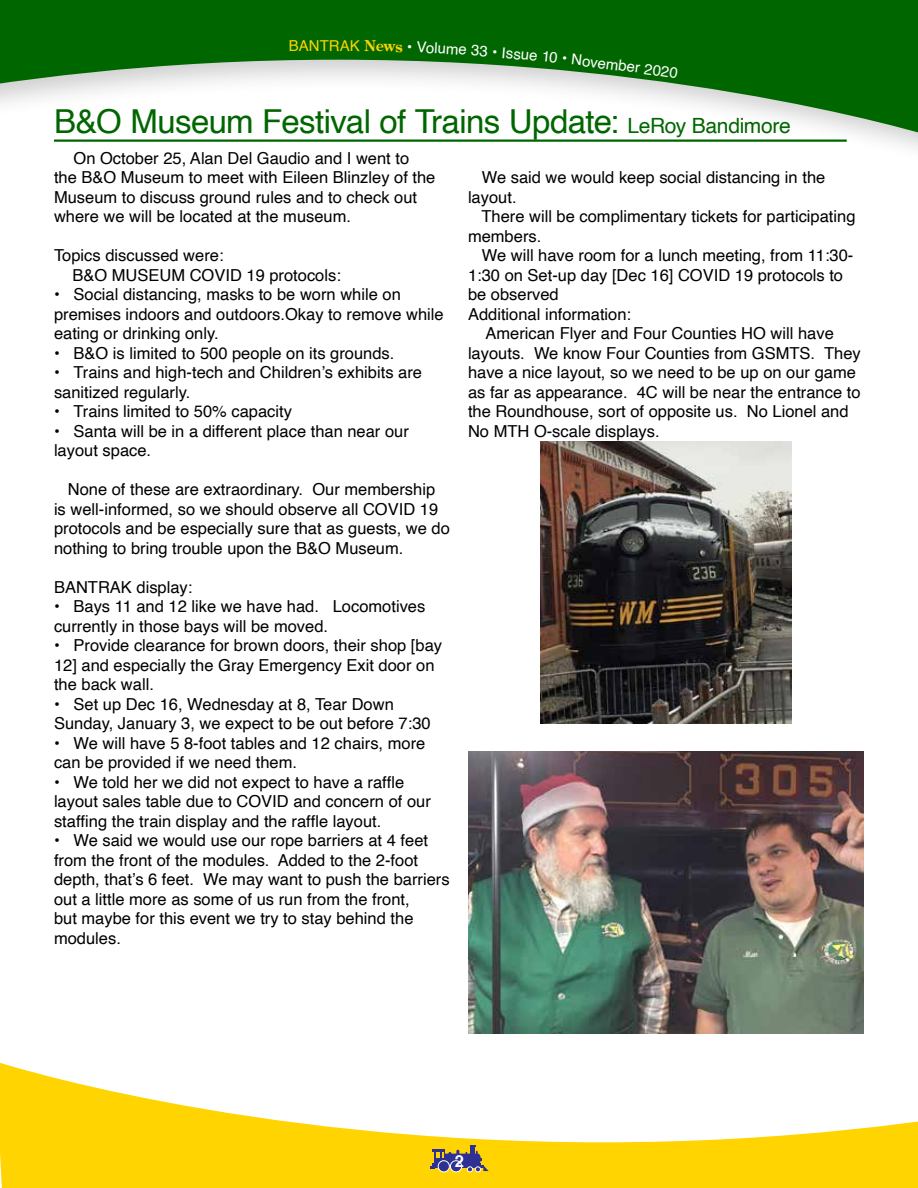
<style>
.page{position:relative;width:918px;height:1188px;background:#fff}
.page>*{position:absolute;margin:0;border:0;box-sizing:border-box;transform-origin:0 0}
.t1{font:33px "Helvetica";letter-spacing:-.02em;color:#060}
.t2{font:16.5px/19.5px "Helvetica";color:#000}
.t3{font:700 16.5px "Helvetica";color:#fff}
.t4{font:15px "Helvetica";color:#fff}
.t5{font:15px "Helvetica";color:#ffd400}
.t6{font:700 15px "Century Old Style Std";color:#ffd400}
.s1{font-family:"Helvetica";font-weight:400}
.s2{font-size:21px}
</style>
<div class="page">
<svg style="left:0;top:1062px;width:918px;height:126px;fill:#ffd400"></svg>
<svg style="left:0;top:0;width:918px;height:141px;fill:#060"></svg>
<div style="left:415px;top:1144px;width:86px;height:44px;background:#ffd400"></div>
<svg style="left:430px;top:1145px;width:59px;height:27px"></svg>
<hr style="left:54px;top:140px;width:793px;height:2px;background:#060">
<img style="left:468px;top:751px;width:396px;height:283px">
<img style="left:541px;top:441px;width:250px;height:283px">
<svg style="left:290px;top:40px;width:19px;height:11px"></svg>
<svg style="left:396px;top:42px;width:31px;height:11px"></svg>
<svg style="left:459px;top:45px;width:29px;height:12px"></svg>
<svg style="left:543px;top:51px;width:24px;height:12px"></svg>
<p class="t5" style="left:309px;top:34px;width:43px">NTRA</p>
<p class="t6" style="left:350px;top:35px;width:47px;rotate:1deg"><span class="s1">K</span> New</p>
<p class="t4" style="left:427px;top:36px;width:34px;rotate:3deg">olum</p>
<p class="t4" style="left:493px;top:40px;width:47px;rotate:5deg">• Issue</p>
<p class="t4" style="left:573px;top:48px;width:57px;rotate:7deg">Novemb</p>
<p class="t4" style="left:629px;top:55px;width:53px;rotate:8deg">er 2020</p>
<h1 class="t1" style="left:54px;top:96px;width:738px">B&amp;O Museum Festival of Trains Update: <span class="s2">LeRoy Bandimore</span></h1>
<p class="t2" style="left:54px;top:149px;width:383px;text-indent:20px">On October 25, Alan Del Gaudio and I went to the B&amp;O Museum to meet with Eileen Blinzley of the Museum to discuss ground rules and to check out where we will be located at the museum.</p>
<p class="t2" style="left:72px;top:246px;width:270px;text-indent:-18px">Topics discussed were:<br>B&amp;O MUSEUM COVID 19 protocols:</p>
<p class="t2" style="left:54px;top:285px;width:391px">• Social distancing, masks to be worn while on premises indoors and outdoors.Okay to remove while eating or drinking only.</p>
<p class="t2" style="left:54px;top:344px;width:342px">• B&amp;O is limited to 500 people on its grounds.</p>
<p class="t2" style="left:54px;top:363px;width:370px">• Trains and high-tech and Children’s exhibits are sanitized regularly.</p>
<p class="t2" style="left:54px;top:402px;width:240px">• Trains limited to 50% capacity</p>
<p class="t2" style="left:54px;top:422px;width:356px">• Santa will be in a different place than near our layout space.</p>
<p class="t2" style="left:54px;top:480px;width:397px;text-indent:14px">None of these are extraordinary. Our membership is well-informed, so we should observe all COVID 19 protocols and be especially sure that as guests, we do nothing to bring trouble upon the B&amp;O Museum.</p>
<p class="t2" style="left:54px;top:578px;width:140px">BANTRAK display:</p>
<p class="t2" style="left:54px;top:597px;width:373px">• Bays 11 and 12 like we have had. Locomotives currently in those bays will be moved.</p>
<p class="t2" style="left:54px;top:636px;width:390px">• Provide clearance for brown doors, their shop [bay<br>12] and especially the Gray Emergency Exit door on the back wall.</p>
<p class="t2" style="left:54px;top:695px;width:378px">• Set up Dec 16, Wednesday at 8, Tear Down<br>Sunday, January 3, we expect to be out before 7:30</p>
<p class="t2" style="left:54px;top:734px;width:373px">• We will have 5 8-foot tables and 12 chairs, more can be provided if we need them.</p>
<p class="t2" style="left:54px;top:773px;width:378px">• We told her we did not expect to have a raffle layout sales table due to COVID and concern of our staffing the train display and the raffle layout.</p>
<p class="t2" style="left:54px;top:831px;width:397px">• We said we would use our rope barriers at 4 feet from the front of the modules. Added to the 2-foot depth, that’s 6 feet. We may want to push the barriers out a little more as some of us run from the front,<br>but maybe for this event we try to stay behind the modules.</p>
<p class="t2" style="left:468px;top:168px;width:359px;text-indent:14px">We said we would keep social distancing in the layout.</p>
<p class="t2" style="left:468px;top:207px;width:389px;text-indent:13px">There will be complimentary tickets for participating members.</p>
<p class="t2" style="left:468px;top:246px;width:387px;text-indent:14px">We will have room for a lunch meeting, from 11:30- 1:30 on Set-up day [Dec 16] COVID 19 protocols to be observed<br>Additional information:</p>
<p class="t2" style="left:468px;top:324px;width:394px;text-indent:17px">American Flyer and Four Counties HO will have layouts. We know Four Counties from GSMTS. They have a nice layout, so we need to be up on our game as far as appearance. 4C will be near the entrance to the Roundhouse, sort of opposite us. No Lionel and No MTH O-scale displays.</p>
<p class="t3" style="left:455px;top:1148px;width:11px">2</p>
</div>
